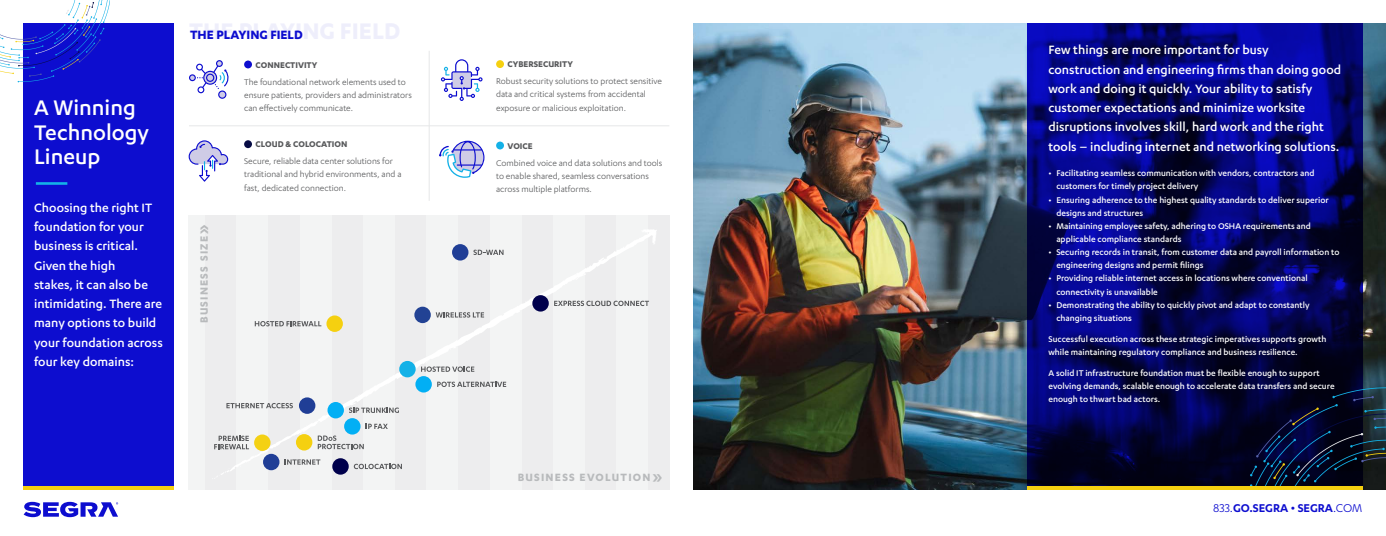
<style>
.page{position:relative;width:1386px;height:536px;background:#fff}
.page>*{position:absolute;margin:0;border:0;box-sizing:border-box;transform-origin:0 0}
.t1{font:700 26.25px "Karbon";color:#0d0dcf}
.t2{font:500 24.5px/24.5px "Karbon";color:#fff}
.t3{font:500 14px/19.2px "Karbon";color:#fff}
.t4{font:700 14px "Karbon";color:#0d0dcf}
.t5{font:600 13.12px "Karbon";color:#0d0dcf}
.t6{font:700 12.25px "Karbon";letter-spacing:.1em;color:#b8babc}
.t7{font:500 9.62px/13.1px "Karbon";color:#fff}
.t8{font:9.62px/13.1px "Karbon";color:#58595b}
.t9{font:700 9.62px "Karbon";color:#58595b}
.s1{font-weight:500;font-size:23.62px}
.s2{font-weight:400}
</style>
<div class="page">
<img style="left:693px;top:24px;width:693px;height:466px">
<div style="left:23px;top:24px;width:150px;height:465px;background:#0d0dcf"></div>
<svg style="left:23px;top:486px;width:150px;height:3px"></svg>
<svg style="left:0;top:0;width:110px;height:82px"></svg>
<hr style="left:36px;top:182px;width:31px;height:3px;background:#14b1e7">
<svg style="left:1027px;top:24px;width:336px;height:462px;background:#030564"></svg>
<svg style="left:24px;top:501px;width:94px;height:16px"></svg>
<svg style="left:1246px;top:387px;width:140px;height:100px;background:#09122e"></svg>
<hr style="left:1027px;top:486px;width:336px;height:4px;background:#f5d010">
<div style="left:244px;top:60px;width:8px;height:8px;background:#0d0dcf;border-radius:50%"></div>
<hr style="left:429px;top:51px;width:1px;height:150px;background:#e6e7e8">
<hr style="left:189px;top:125px;width:480px;height:1px;background:#e6e7e8">
<div style="left:648px;top:215px;width:21px;height:275px;background:#ededee"></div>
<div style="left:585px;top:215px;width:31px;height:275px;background:#ededee"></div>
<div style="left:616px;top:215px;width:32px;height:275px;background:#f3f4f4"></div>
<div style="left:553px;top:215px;width:32px;height:275px;background:#f3f4f4"></div>
<div style="left:521px;top:215px;width:32px;height:275px;background:#ededee"></div>
<div style="left:458px;top:215px;width:32px;height:275px;background:#ededee"></div>
<div style="left:395px;top:215px;width:31px;height:275px;background:#ededee"></div>
<div style="left:332px;top:215px;width:31px;height:275px;background:#ededee"></div>
<div style="left:268px;top:215px;width:32px;height:275px;background:#ededee"></div>
<div style="left:205px;top:215px;width:32px;height:275px;background:#ededee"></div>
<div style="left:490px;top:215px;width:31px;height:275px;background:#f3f4f4"></div>
<div style="left:426px;top:215px;width:32px;height:275px;background:#f3f4f4"></div>
<div style="left:363px;top:215px;width:32px;height:275px;background:#f3f4f4"></div>
<div style="left:300px;top:215px;width:31px;height:275px;background:#f3f4f4"></div>
<div style="left:237px;top:215px;width:31px;height:275px;background:#f3f4f4"></div>
<div style="left:189px;top:215px;width:16px;height:275px;background:#f3f4f4"></div>
<svg style="left:219px;top:229px;width:421px;height:246px"></svg>
<svg style="left:524px;top:300px;width:5px;height:3px"></svg>
<svg style="left:219px;top:468px;width:11px;height:7px"></svg>
<svg style="left:239px;top:456px;width:13px;height:10px"></svg>
<svg style="left:375px;top:380px;width:14px;height:10px"></svg>
<svg style="left:640px;top:229px;width:17px;height:15px"></svg>
<div style="left:496px;top:60px;width:8px;height:8px;background:#f5d010;border-radius:50%"></div>
<div style="left:496px;top:141px;width:8px;height:8px;background:#14b1e7;border-radius:50%"></div>
<div style="left:244px;top:140px;width:8px;height:8px;background:#060b44;border-radius:50%"></div>
<svg style="left:439px;top:141px;width:46px;height:37px"></svg>
<svg style="left:441px;top:59px;width:42px;height:42px"></svg>
<svg style="left:189px;top:140px;width:39px;height:41px"></svg>
<svg style="left:189px;top:60px;width:40px;height:39px"></svg>
<div style="left:532px;top:295px;width:17px;height:16px;background:#00004c;border-radius:50%"></div>
<svg style="left:554px;top:300px;width:95px;height:6px"></svg>
<div style="left:452px;top:244px;width:16px;height:16px;background:#203e96;border-radius:50%"></div>
<svg style="left:473px;top:249px;width:31px;height:6px"></svg>
<div style="left:414px;top:306px;width:17px;height:17px;background:#224294;border-radius:50%"></div>
<svg style="left:436px;top:312px;width:48px;height:5px"></svg>
<div style="left:399px;top:361px;width:17px;height:16px;background:#14b1e7;border-radius:50%"></div>
<svg style="left:420px;top:364px;width:54px;height:8px"></svg>
<div style="left:415px;top:376px;width:17px;height:16px;background:#02aff4;border-radius:50%"></div>
<svg style="left:437px;top:381px;width:69px;height:6px"></svg>
<div style="left:296px;top:434px;width:16px;height:16px;background:#f5d010;border-radius:50%"></div>
<svg style="left:318px;top:435px;width:46px;height:14px"></svg>
<div style="left:332px;top:458px;width:17px;height:16px;background:#00004c;border-radius:50%"></div>
<svg style="left:354px;top:463px;width:48px;height:6px"></svg>
<div style="left:263px;top:453px;width:16px;height:17px;background:#203e96;border-radius:50%"></div>
<svg style="left:285px;top:459px;width:35px;height:5px"></svg>
<div style="left:344px;top:418px;width:17px;height:16px;background:#02aff4;border-radius:50%"></div>
<svg style="left:366px;top:423px;width:22px;height:6px"></svg>
<div style="left:328px;top:402px;width:16px;height:16px;background:#02aff4;border-radius:50%"></div>
<svg style="left:339px;top:403px;width:60px;height:10px"></svg>
<div style="left:326px;top:315px;width:17px;height:17px;background:#f5d010;border-radius:50%"></div>
<svg style="left:255px;top:321px;width:66px;height:5px"></svg>
<div style="left:299px;top:397px;width:16px;height:16px;background:#203e96;border-radius:50%"></div>
<svg style="left:226px;top:403px;width:67px;height:5px"></svg>
<div style="left:254px;top:434px;width:17px;height:17px;background:#f4d114;border-radius:50%"></div>
<svg style="left:214px;top:435px;width:35px;height:14px"></svg>
<h2 class="t2" style="left:34px;top:95px;width:116px">A Winning<br>Technology<br>Lineup</h2>
<h3 class="t3" style="left:34px;top:197px;width:130px">Choosing the right IT foundation for your business is critical.<br>Given the high<br>stakes, it can also be intimidating. There are many options to build your foundation across four key domains:</h3>
<h1 class="t1" style="left:189px;top:16px;width:213px">THE PLAYING FIELD</h1>
<h3 class="t4" style="left:190px;top:27px;width:114px">THE PLAYING FIELD</h3>
<p class="t9" style="left:256px;top:59px;width:63px">CONNECTIVITY</p>
<p class="t8" style="left:244px;top:75px;width:169px">The foundational network elements used to ensure patients, providers and administrators can effectively communicate.</p>
<p class="t6" style="left:197px;top:323px;width:101px;rotate:-90deg">BUSINESS SIZE<span class="s1">»</span></p>
<p class="t9" style="left:256px;top:139px;width:93px">CLOUD &amp; COLOCATION</p>
<p class="t8" style="left:244px;top:154px;width:159px">Secure, reliable data center solutions for traditional and hybrid environments, and a fast, dedicated connection.</p>
<p class="t9" style="left:508px;top:59px;width:67px">CYBERSECURITY</p>
<p class="t8" style="left:496px;top:74px;width:168px">Robust security solutions to protect sensitive data and critical systems from accidental exposure or malicious exploitation.</p>
<p class="t9" style="left:508px;top:140px;width:27px">VOICE</p>
<p class="t8" style="left:496px;top:156px;width:168px">Combined voice and data solutions and tools to enable shared, seamless conversations across multiple platforms.</p>
<p class="t6" style="left:518px;top:470px;width:147px">BUSINESS EVOLUTION<span class="s1">»</span></p>
<p class="t3" style="left:1048px;top:40px;width:294px">Few things are more important for busy construction and engineering firms than doing good work and doing it quickly. Your ability to satisfy customer expectations and minimize worksite disruptions involves skill, hard work and the right tools – including internet and networking solutions.</p>
<p class="t7" style="left:1056px;top:166px;width:260px;text-indent:-8px">• Facilitating seamless communication with vendors, contractors and customers for timely project delivery</p>
<p class="t7" style="left:1056px;top:193px;width:274px;text-indent:-8px">• Ensuring adherence to the highest quality standards to deliver superior designs and structures</p>
<p class="t7" style="left:1056px;top:219px;width:256px;text-indent:-8px">• Maintaining employee safety, adhering to OSHA requirements and applicable compliance standards</p>
<p class="t7" style="left:1056px;top:245px;width:285px;text-indent:-8px">• Securing records in transit, from customer data and payroll information to engineering designs and permit filings</p>
<p class="t7" style="left:1056px;top:271px;width:253px;text-indent:-8px">• Providing reliable internet access in locations where conventional connectivity is unavailable</p>
<p class="t7" style="left:1056px;top:298px;width:255px;text-indent:-8px">• Demonstrating the ability to quickly pivot and adapt to constantly changing situations</p>
<p class="t7" style="left:1048px;top:332px;width:279px">Successful execution across these strategic imperatives supports growth while maintaining regulatory compliance and business resilience.</p>
<p class="t7" style="left:1048px;top:366px;width:288px">A solid IT infrastructure foundation must be flexible enough to support evolving demands, scalable enough to accelerate data transfers and secure enough to thwart bad actors.</p>
<h3 class="t5" style="left:1213px;top:500px;width:151px"><span class="s2">833.</span>GO.SEGRA • SEGRA<span class="s2">.COM</span></h3>
</div>
